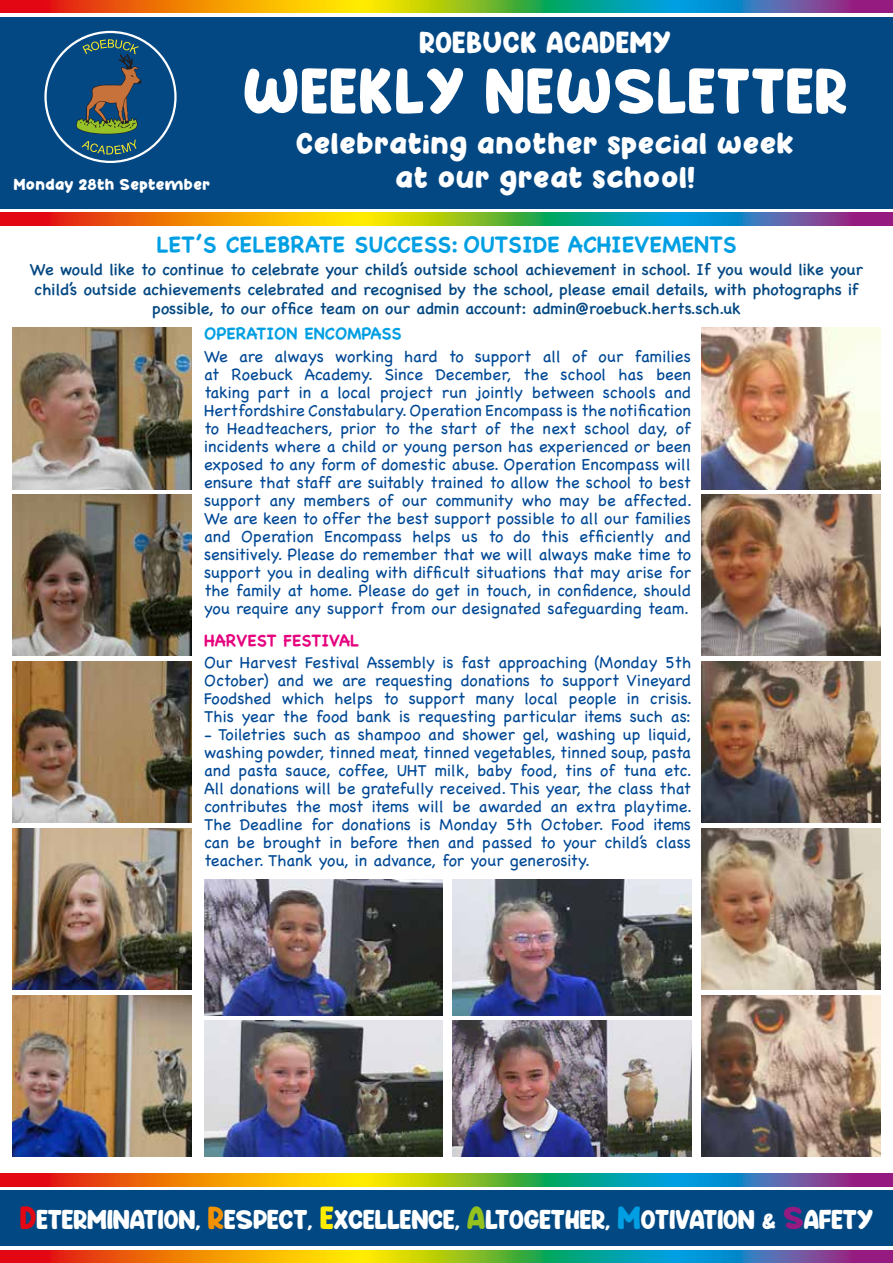
<style>
.page{position:relative;width:893px;height:1263px;background:#fff}
.page>*{position:absolute;margin:0;border:0;box-sizing:border-box;transform-origin:0 0}
.t1{font:60px "Happy School";letter-spacing:.025em;color:#fff}
.t2{font:28.5px/34.2px "Happy School";letter-spacing:.025em;color:#fff;text-align:center}
.t3{font:25.5px "Happy School";letter-spacing:-.005em;color:#fff}
.t4{font:700 22.5px "Chalkboard SE";color:#009fe3}
.t5{font:300 16.5px/18px "Chalkboard SE";color:#004996;text-align:justify}
.t6{font:16.5px/19.5px "Chalkboard SE";color:#044883;text-align:center}
.t7{font:700 16.5px "Chalkboard SE";color:#009fe3}
.t8{font:700 16.5px "Chalkboard SE";color:#e6007d}
.t9{font:15px "Happy School";letter-spacing:.025em;color:#fff}
.s1{font-size:30px;color:#e30613}
.s2{font-size:30px;color:#f39200}
.s3{font-size:30px;color:#ffed00}
.s4{font-size:30px;color:#95c11f}
.s5{font-size:30px;color:#009fe3}
.s6{font-size:21px}
.s7{font-size:30px;color:#951b81}
</style>
<div class="page">
<svg style="left:0;top:0;width:893px;height:13px;background:#958949"></svg>
<svg style="left:0;top:1250px;width:893px;height:13px;background:#958949"></svg>
<svg style="left:0;top:1174px;width:893px;height:12px;background:#958949"></svg>
<svg style="left:0;top:213px;width:893px;height:12px;background:#958949"></svg>
<div style="left:0;top:1191px;width:893px;height:55px;background:#024882"></div>
<div style="left:0;top:17px;width:893px;height:191px;background:#044883"></div>
<svg style="left:44px;top:39px;width:133px;height:124px"></svg>
<img style="left:702px;top:327px;width:178px;height:162px">
<img style="left:702px;top:494px;width:178px;height:162px">
<img style="left:702px;top:661px;width:178px;height:162px">
<img style="left:702px;top:995px;width:178px;height:162px">
<img style="left:702px;top:828px;width:178px;height:162px">
<img style="left:13px;top:327px;width:178px;height:162px">
<img style="left:13px;top:494px;width:178px;height:162px">
<img style="left:13px;top:661px;width:178px;height:162px">
<img style="left:13px;top:828px;width:178px;height:162px">
<img style="left:13px;top:995px;width:178px;height:162px">
<img style="left:204px;top:879px;width:238px;height:136px">
<img style="left:204px;top:1020px;width:238px;height:137px">
<img style="left:453px;top:879px;width:238px;height:136px">
<img style="left:453px;top:1020px;width:238px;height:137px">
<p class="t9" style="left:14px;top:178px;width:197px">Monday 28th September</p>
<h2 class="t2" style="left:419px;top:29px;width:253px">ROEBUCK ACADEMY</h2>
<h1 class="t1" style="left:243px;top:65px;width:606px">WEEKLY NEWSLETTER</h1>
<h2 class="t2" style="left:296px;top:129px;width:499px">Celebrating another special week at our great school!</h2>
<h3 class="t4" style="left:156px;top:231px;width:582px">LET’S CELEBRATE SUCCESS: OUTSIDE ACHIEVEMENTS</h3>
<p class="t6" style="left:30px;top:259px;width:835px">We would like to continue to celebrate your child’s outside school achievement in school. If you would like your child’s outside achievements celebrated and recognised by the school, please email details, with photographs if possible, to our office team on our admin account: admin@roebuck.herts.sch.uk</p>
<p class="t7" style="left:204px;top:324px;width:199px">OPERATION ENCOMPASS</p>
<p class="t5" style="left:204px;top:346px;width:489px">We are always working hard to support all of our families at Roebuck Academy. Since December, the school has been taking part in a local project run jointly between schools and Hertfordshire Constabulary. Operation Encompass is the notification to Headteachers, prior to the start of the next school day, of incidents where a child or young person has experienced or been exposed to any form of domestic abuse. Operation Encompass will ensure that staff are suitably trained to allow the school to best support any members of our community who may be affected.<br>We are keen to offer the best support possible to all our families and Operation Encompass helps us to do this efficiently and sensitively. Please do remember that we will always make time to support you in dealing with difficult situations that may arise for the family at home. Please do get in touch, in confidence, should you require any support from our designated safeguarding team.</p>
<p class="t8" style="left:204px;top:630px;width:157px">HARVEST FESTIVAL</p>
<p class="t5" style="left:204px;top:652px;width:489px">Our Harvest Festival Assembly is fast approaching (Monday 5th October) and we are requesting donations to support Vineyard Foodshed which helps to support many local people in crisis.<br>This year the food bank is requesting particular items such as:</p>
<p class="t5" style="left:204px;top:724px;width:489px">- Toiletries such as shampoo and shower gel, washing up liquid, washing powder, tinned meat, tinned vegetables, tinned soup, pasta and pasta sauce, coffee, UHT milk, baby food, tins of tuna etc.<br>All donations will be gratefully received. This year, the class that contributes the most items will be awarded an extra playtime.<br>The Deadline for donations is Monday 5th October. Food items can be brought in before then and passed to your child’s class teacher. Thank you, in advance, for your generosity.</p>
<h3 class="t3" style="left:20px;top:1208px;width:855px"><span class="s1">D</span>ETERMINATION, <span class="s2">R</span>ESPECT, <span class="s3">E</span>XCELLENCE, <span class="s4">A</span>LTOGETHER, <span class="s5">M</span>OTIVATION <span class="s6">&amp;</span> <span class="s7">S</span>AFETY</h3>
</div>
